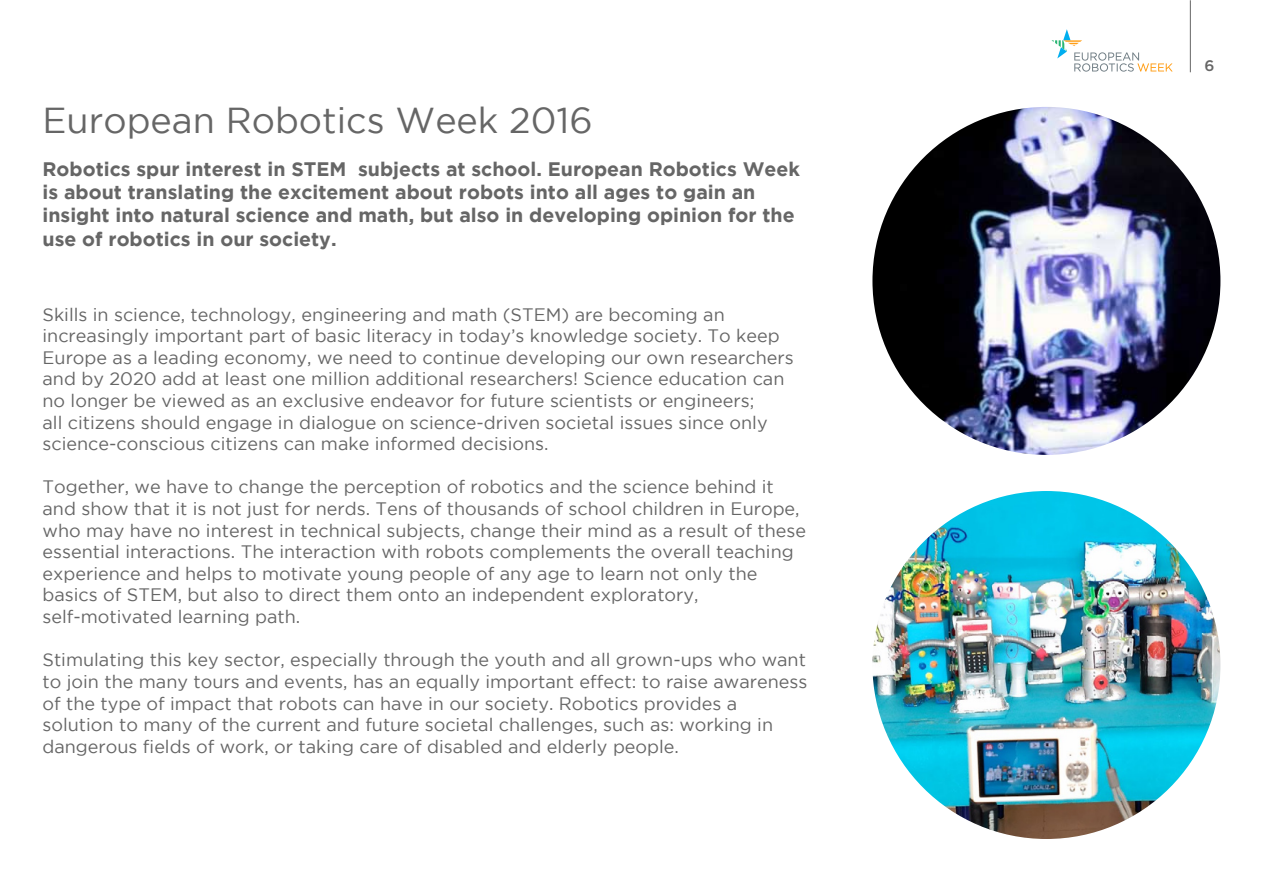
<style>
.page{position:relative;width:1263px;height:893px;background:#fff}
.page>*{position:absolute;margin:0;border:0;box-sizing:border-box;transform-origin:0 0}
.t1{font:36px "Gotham";color:#666}
.t2{font:700 19.5px/23.4px "Gotham";color:#666}
.t3{font:18px/21.6px "Gotham";color:#666}
.t4{font:500 15.3px "Gotham";color:#666}
</style>
<div class="page">
<svg style="left:1051px;top:29px;width:122px;height:43px"></svg>
<hr style="left:1190px;top:0;width:1px;height:72px;background:#666">
<img style="left:872px;top:107px;width:348px;height:348px;border-radius:174px">
<img style="left:872px;top:491px;width:348px;height:348px;border-radius:174px">
<h1 class="t1" style="left:43px;top:101px;width:552px">European Robotics Week 2016</h1>
<p class="t2" style="left:43px;top:158px;width:759px">Robotics spur interest in STEM subjects at school. European Robotics Week is about translating the excitement about robots into all ages to gain an insight into natural science and math, but also in developing opinion for the use of robotics in our society.</p>
<p class="t3" style="left:43px;top:303px;width:753px">Skills in science, technology, engineering and math (STEM) are becoming an increasingly important part of basic literacy in today’s knowledge society. To keep Europe as a leading economy, we need to continue developing our own researchers and by 2020 add at least one million additional researchers! Science education can no longer be viewed as an exclusive endeavor for future scientists or engineers;<br>all citizens should engage in dialogue on science-driven societal issues since only science-conscious citizens can make informed decisions.</p>
<p class="t3" style="left:43px;top:476px;width:765px">Together, we have to change the perception of robotics and the science behind it and show that it is not just for nerds. Tens of thousands of school children in Europe, who may have no interest in technical subjects, change their mind as a result of these essential interactions. The interaction with robots complements the overall teaching experience and helps to motivate young people of any age to learn not only the basics of STEM, but also to direct them onto an independent exploratory, self-motivated learning path.</p>
<p class="t3" style="left:43px;top:649px;width:766px">Stimulating this key sector, especially through the youth and all grown-ups who want to join the many tours and events, has an equally important effect: to raise awareness of the type of impact that robots can have in our society. Robotics provides a solution to many of the current and future societal challenges, such as: working in dangerous 昀椀elds of work, or taking care of disabled and elderly people.</p>
<p class="t4" style="left:1204px;top:59px;width:12px">6</p>
</div>
